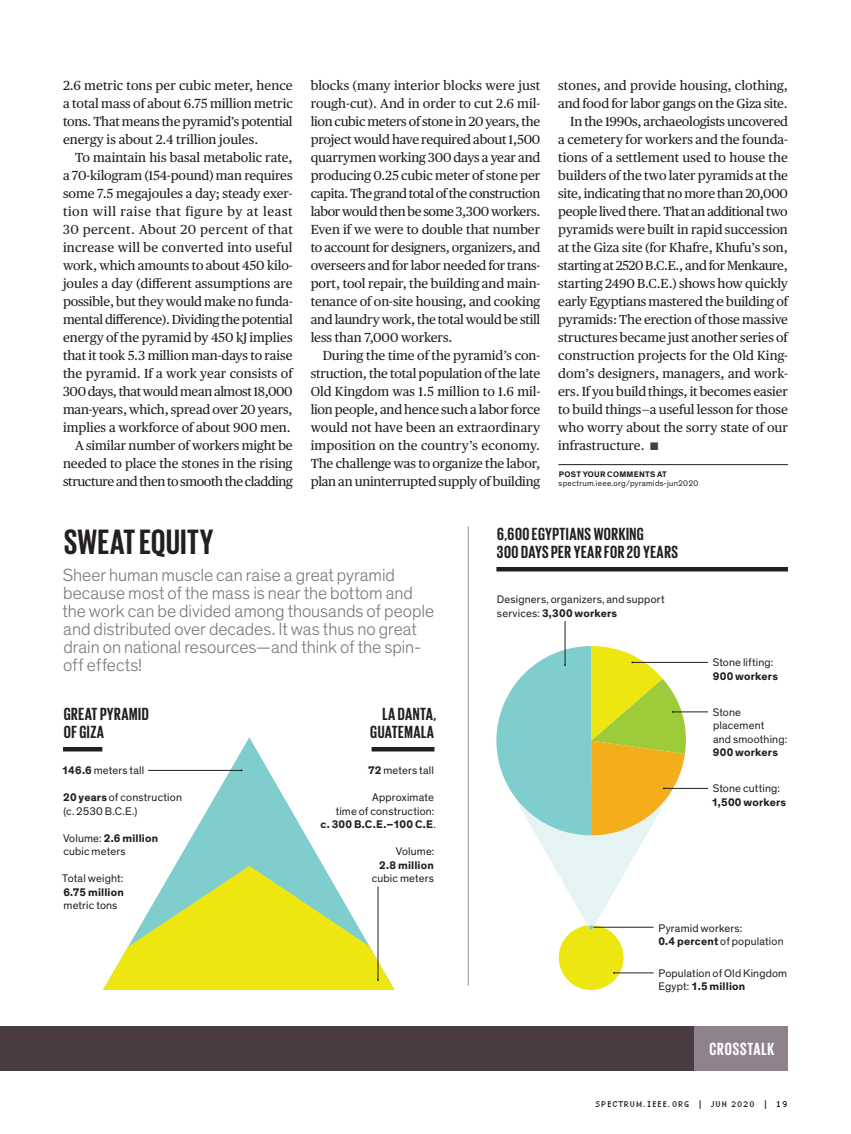
<style>
.page{position:relative;width:851px;height:1134px;background:#fff}
.page>*{position:absolute;margin:0;border:0;box-sizing:border-box;transform-origin:0 0}
.t1{font:700 36px "Giorgio Sans";letter-spacing:.02em;color:#231f20}
.t2{font:300 18px/18px "Theinhardt";color:#76787b}
.t3{font:700 18px/18px "Giorgio Sans";letter-spacing:.03em;color:#231f20}
.t4{font:700 18px "Giorgio Sans";letter-spacing:.05em;color:#fff}
.t5{font:13.2px/18px "Publico Text";letter-spacing:-.005em;color:#231f20;text-align:justify}
.t6{font:13.2px "Publico Text";letter-spacing:-.025em;color:#231f20}
.t7{font:11.25px/13.5px "Theinhardt";letter-spacing:.015em;color:#231f20}
.t8{font:700 11.25px "Theinhardt";letter-spacing:.02em;color:#231f20}
.t9{font:condensed 8.7px "Lo Res 9 OT";letter-spacing:.04em;color:#231f20}
.t10{font:8.25px "Theinhardt";letter-spacing:.03em;color:#231f20}
.t11{font:700 8.25px "Theinhardt";letter-spacing:.035em;color:#231f20}
.s1{color:#4a3b43}
.s2{font-weight:700}
.s3{font-size:9px}
</style>
<div class="page">
<hr style="left:558px;top:464px;width:230px;height:1px;background:#231f20">
<div style="left:496px;top:567px;width:292px;height:5px;background:#231f20"></div>
<div style="left:558px;top:925px;width:65px;height:65px;background:#eee610;border-radius:32px"></div>
<svg style="left:148px;top:737px;width:176px;height:129px"></svg>
<hr style="left:632px;top:662px;width:76px;height:1px;background:#231f20">
<hr style="left:673px;top:712px;width:35px;height:1px;background:#231f20">
<hr style="left:664px;top:788px;width:44px;height:1px;background:#231f20">
<hr style="left:614px;top:973px;width:39px;height:1px;background:#231f20">
<div style="left:63px;top:747px;width:39px;height:5px;background:#231f20"></div>
<div style="left:371px;top:747px;width:63px;height:5px;background:#231f20"></div>
<hr style="left:564px;top:621px;width:1px;height:44px;background:#231f20">
<svg style="left:496px;top:646px;width:192px;height:283px"></svg>
<hr style="left:148px;top:770px;width:94px;height:1px;background:#231f20">
<svg style="left:103px;top:866px;width:291px;height:124px"></svg>
<div style="left:0;top:1026px;width:788px;height:45px;background:#4a3b43"></div>
<div style="left:694px;top:1026px;width:94px;height:45px;background:#90828c"></div>
<hr style="left:468px;top:526px;width:1px;height:460px;background:#939598">
<p class="t5" style="left:63px;top:76px;width:231px">2.6 metric tons per cubic meter, hence a total mass of about 6.75 million metric tons. That means the pyramid’s potential energy is about 2.4 trillion joules.</p>
<p class="t5" style="left:63px;top:148px;width:231px;text-align:right">To maintain his basal metabolic rate,<br>a 70-kilogram (154-pound) man requires some 7.5 megajoules a day; steady exer&shy;tion will raise that figure by at least 30 percent. About 20 percent of that increase will be converted into useful work, which amounts to about 450 kilo&shy;joules a day (different assumptions are possible, but they would make no funda&shy;mental difference). Dividing the potential energy of the pyramid by 450 kJ implies that it took 5.3 million man-days to raise the pyramid. If a work year consists of 300 days, that would mean almost 18,000 man-years, which, spread over 20 years, implies a workforce of about 900 men.<br>A similar number of workers might be needed to place the stones in the rising structure and then to smooth the cladding</p>
<p class="t5" style="left:310px;top:75px;width:231px">blocks (many interior blocks were just rough-cut). And in order to cut 2.6 mil&shy;lion cubic meters of stone in 20 years, the project would have required about 1,500 quarrymen working 300 days a year and producing 0.25 cubic meter of stone per capita. The grand total of the construction labor would then be some 3,300 workers.<br>Even if we were to double that number to account for designers, organizers, and overseers and for labor needed for trans&shy;port, tool repair, the building and main&shy;tenance of on-site housing, and cooking and laundry work, the total would be still less than 7,000 workers.</p>
<p class="t5" style="left:310px;top:345px;width:231px;text-indent:12px">During the time of the pyramid’s con&shy;struction, the total population of the late Old Kingdom was 1.5 million to 1.6 mil&shy;lion people, and hence such a labor force would not have been an extraordinary imposition on the country’s economy.<br>The challenge was to organize the labor, plan an uninterrupted supply of building</p>
<p class="t5" style="left:558px;top:75px;width:231px">stones, and provide housing, clothing,</p>
<p class="t5" style="left:558px;top:93px;width:231px">and food for labor gangs on the Giza site.</p>
<p class="t5" style="left:570px;top:111px;width:219px">In the 1990s, archaeologists uncovered</p>
<p class="t5" style="left:558px;top:129px;width:231px">a cemetery for workers and the founda-</p>
<p class="t5" style="left:558px;top:147px;width:231px">tions of a settlement used to house the</p>
<p class="t5" style="left:558px;top:165px;width:231px">builders of the two later pyramids at the</p>
<p class="t5" style="left:558px;top:183px;width:231px">site, indicating that no more than 20,000</p>
<p class="t6" style="left:558px;top:201px;width:231px">people lived there. That an additional two</p>
<p class="t5" style="left:558px;top:219px;width:231px">pyramids were built in rapid succession</p>
<p class="t5" style="left:558px;top:237px;width:231px">at the Giza site (for Khafre, Khufu’s son,</p>
<p class="t6" style="left:558px;top:255px;width:231px">starting at 2520 B.C.E., and for Menkaure,</p>
<p class="t5" style="left:558px;top:273px;width:231px">starting 2490 B.C.E.) shows how quickly</p>
<p class="t5" style="left:558px;top:291px;width:231px">early Egyptians mastered the building of</p>
<p class="t5" style="left:558px;top:309px;width:231px">pyramids: The erection of those massive</p>
<p class="t5" style="left:558px;top:327px;width:231px">structures became just another series of</p>
<p class="t5" style="left:558px;top:345px;width:231px">construction projects for the Old King-</p>
<p class="t5" style="left:558px;top:363px;width:231px">dom’s designers, managers, and work-</p>
<p class="t5" style="left:558px;top:381px;width:231px">ers. If you build things, it becomes easier</p>
<p class="t5" style="left:558px;top:399px;width:231px">to build things—a useful lesson for those</p>
<p class="t5" style="left:558px;top:417px;width:231px">who worry about the sorry state of our</p>
<p class="t5" style="left:558px;top:435px;width:102px">infrastructure. <span class="s1">■</span></p>
<p class="t11" style="left:559px;top:469px;width:109px">POST YOUR COMMENTS AT</p>
<p class="t10" style="left:558px;top:478px;width:141px">spectrum.ieee.org/pyramids-jun2020</p>
<h1 class="t1" style="left:64px;top:523px;width:151px">SWEAT EQUITY</h1>
<p class="t2" style="left:62px;top:566px;width:373px">Sheer human muscle can raise a great pyramid because most of the mass is near the bottom and the work can be divided among thousands of people and distributed over decades. It was thus no great drain on national resources—and think of the spin&shy;off effects!</p>
<h2 class="t3" style="left:64px;top:704px;width:86px">GREAT PYRAMID<br>OF GIZA</h2>
<p class="t7" style="left:62px;top:764px;width:84px"><span class="s2">146.6</span> meters tall</p>
<p class="t7" style="left:63px;top:791px;width:120px"><span class="s2">20 years</span> of construction (c. 2530 B.C.E.)</p>
<p class="t7" style="left:63px;top:831px;width:97px">Volume: <span class="s2">2.6 million </span>cubic meters</p>
<p class="t7" style="left:62px;top:872px;width:63px">Total weight:</p>
<p class="t8" style="left:63px;top:885px;width:62px">6.75 million</p>
<p class="t7" style="left:63px;top:899px;width:55px">metric tons</p>
<h2 class="t3" style="left:370px;top:704px;width:68px;text-align:right">LA DANTA,<br>GUATEMALA</h2>
<p class="t7" style="left:368px;top:764px;width:67px"><span class="s2">72</span> meters tall</p>
<p class="t7" style="left:320px;top:791px;width:117px;text-align:right">Approximate<br>time of construction:<br><span class="s2">c. 300 B.C.E.–100 C.E</span>.</p>
<p class="t7" style="left:396px;top:845px;width:40px">Volume:</p>
<p class="t8" style="left:379px;top:858px;width:56px">2.8 million</p>
<p class="t7" style="left:372px;top:872px;width:64px">cubic meters</p>
<h2 class="t3" style="left:497px;top:524px;width:183px">6,600 EGYPTIANS WORKING<br>300 DAYS PER YEAR FOR 20 YEARS</h2>
<p class="t7" style="left:496px;top:593px;width:169px">Designers, organizers, and support services: <span class="s2">3,300 workers</span></p>
<p class="t7" style="left:712px;top:656px;width:62px">Stone lifting:</p>
<p class="t8" style="left:712px;top:669px;width:67px">900 workers</p>
<p class="t7" style="left:712px;top:705px;width:76px">Stone placement<br>and smoothing:</p>
<p class="t8" style="left:712px;top:745px;width:67px">900 workers</p>
<p class="t7" style="left:712px;top:782px;width:69px">Stone cutting:</p>
<p class="t8" style="left:711px;top:795px;width:76px">1,500 workers</p>
<p class="t7" style="left:658px;top:921px;width:127px">Pyramid workers:<br><span class="s2">0.4 percent</span> of population</p>
<p class="t7" style="left:658px;top:966px;width:130px">Population of Old Kingdom<br>Egypt: <span class="s2">1.5 million</span></p>
<h2 class="t4" style="left:709px;top:1040px;width:66px">CROSSTALK</h2>
<p class="t9" style="left:595px;top:1097px;width:194px">SPECTRUM.IEEE.ORG | JUN 2020 | <span class="s3">19</span></p>
</div>
